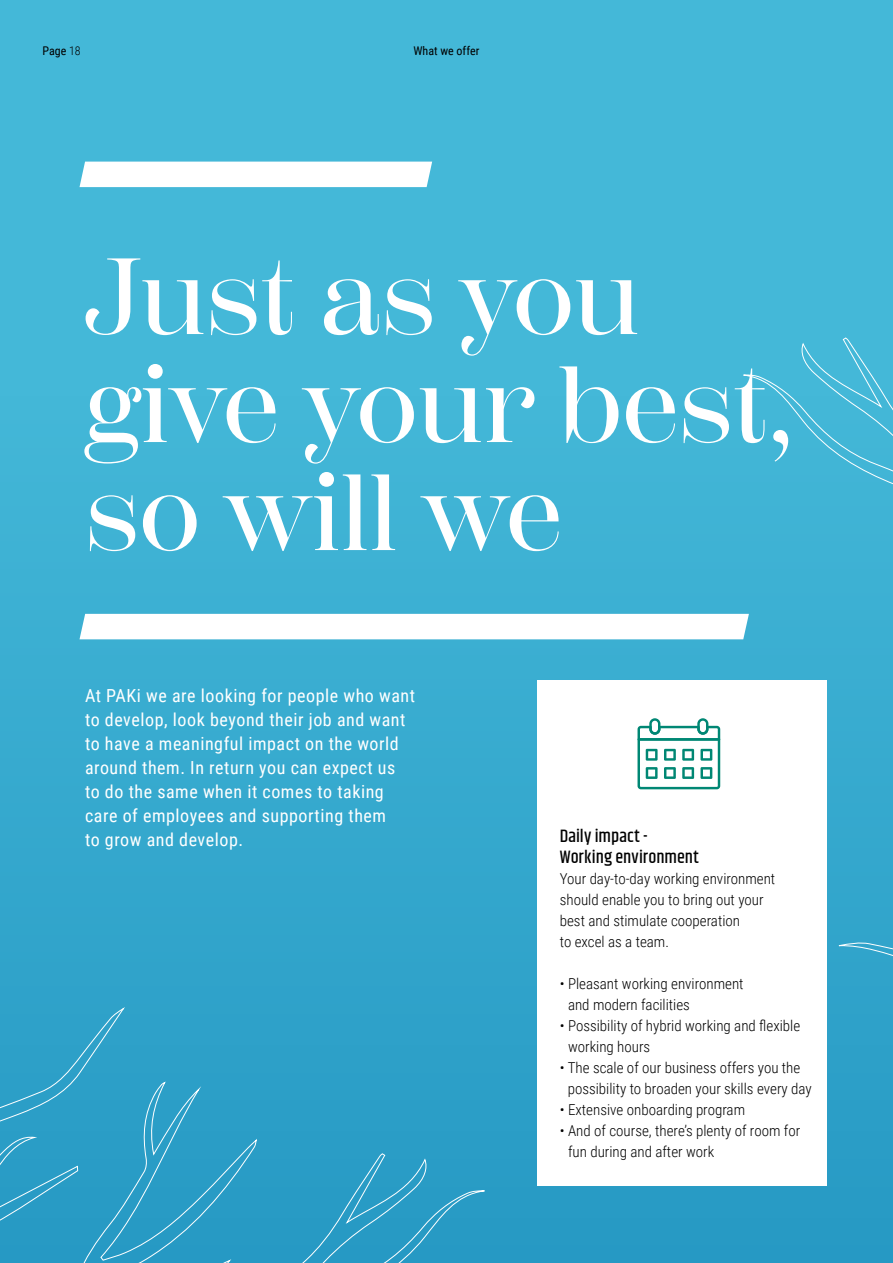
<style>
.page{position:relative;width:893px;height:1263px;background:#fff}
.page>*{position:absolute;margin:0;border:0;box-sizing:border-box;transform-origin:0 0}
.t1{font:500 108px/108px "Scotch Display";color:#fff}
.t2{font:18px/24px "Roboto Condensed";letter-spacing:.03em;color:#fff}
.t3{font:500 18px/21px "Khand";color:#000}
.t4{font:300 15px/21px "Roboto Condensed";color:#000}
.t5{font:12px "Roboto Condensed";color:#000}
.s1{font-weight:300}
</style>
<div class="page">
<div style="left:0;top:0;width:893px;height:395px;background:#44b8d8"></div>
<div style="left:0;top:395px;width:893px;height:868px;background:linear-gradient(to bottom,#43b7d7,#289ac4)"></div>
<svg style="left:890px;top:43px;width:3px;height:15px"></svg>
<svg style="left:733px;top:183px;width:160px;height:829px;background:#40b2d4"></svg>
<div style="left:0;top:998px;width:495px;height:265px;background:#2b9ec7"></div>
<svg style="left:80px;top:162px;width:352px;height:25px"></svg>
<svg style="left:80px;top:614px;width:669px;height:25px"></svg>
<div style="left:537px;top:680px;width:289px;height:506px;background:#fff"></div>
<svg style="left:637px;top:718px;width:83px;height:71px"></svg>
<p class="t5" style="left:43px;top:42px;width:40px">Page <span class="s1">18</span></p>
<p class="t5" style="left:413px;top:42px;width:68px">What we offer</p>
<h1 class="t1" style="left:85px;top:244px;width:710px">Just as you give your best, so will we</h1>
<p class="t2" style="left:85px;top:683px;width:332px">At PAKi we are looking for people who want to develop, look beyond their job and want to have a meaningful impact on the world around them. In return you can expect us<br>to do the same when it comes to taking care of employees and supporting them<br>to grow and develop.</p>
<p class="t3" style="left:560px;top:826px;width:140px">Daily impact -<br>Working environment</p>
<p class="t4" style="left:560px;top:867px;width:217px">Your day-to-day working environment should enable you to bring out your best and stimulate cooperation<br>to excel as a team.</p>
<p class="t4" style="left:568px;top:972px;width:177px;text-indent:-8px">• Pleasant working environment and modern facilities</p>
<p class="t4" style="left:568px;top:1014px;width:234px;text-indent:-8px">• Possibility of hybrid working and flexible working hours</p>
<p class="t4" style="left:568px;top:1056px;width:246px;text-indent:-8px">• The scale of our business offers you the possibility to broaden your skills every day</p>
<p class="t4" style="left:560px;top:1098px;width:187px">• Extensive onboarding program</p>
<p class="t4" style="left:568px;top:1119px;width:234px;text-indent:-8px">• And of course, there’s plenty of room for fun during and after work</p>
</div>
